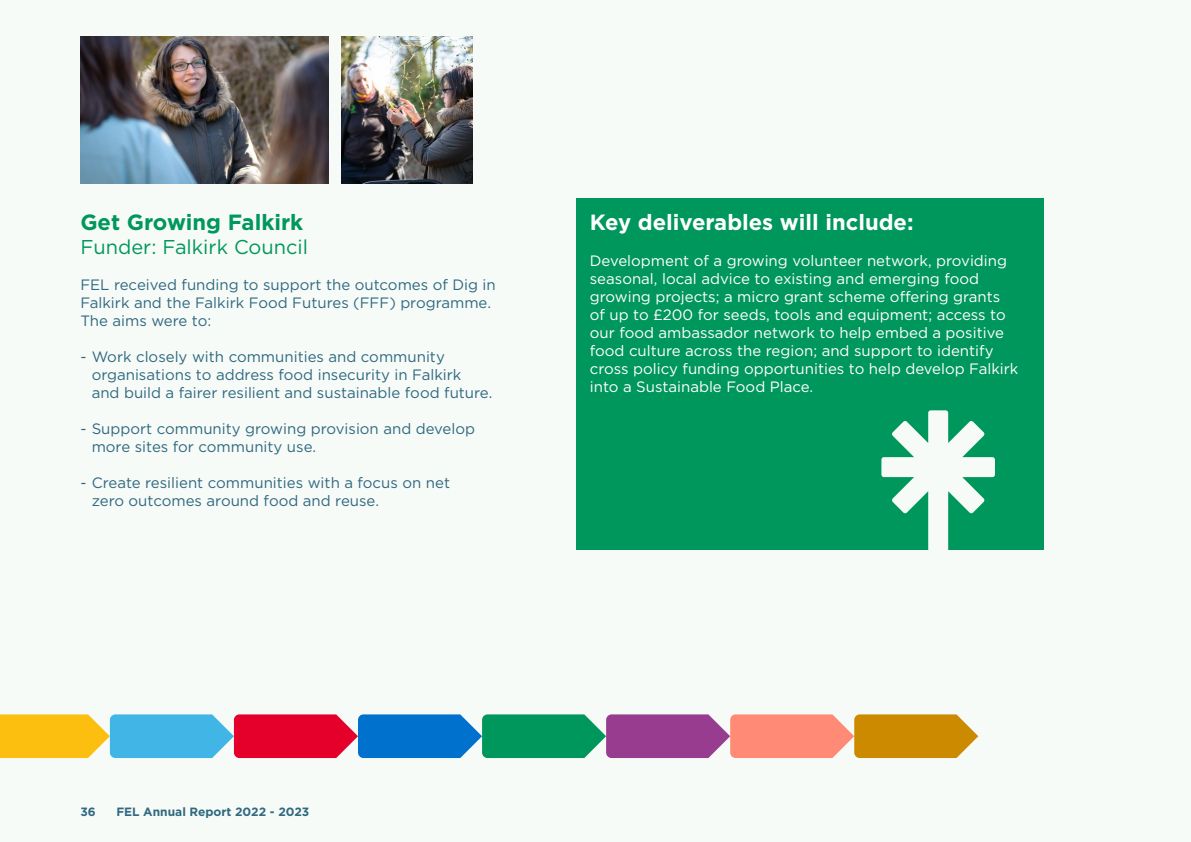
<style>
.page{position:relative;width:1191px;height:842px;background:#f7fbf8}
.page>*{position:absolute;margin:0;border:0;box-sizing:border-box;transform-origin:0 0}
.t1{font:700 22px "Gotham";color:#fff}
.t2{font:700 22px "Gotham";color:#00975c}
.t3{font:20px "Gotham";color:#00975c}
.t4{font:15px/18px "Gotham";color:#306980}
.t5{font:15px/18px "Gotham";color:#fff}
.t6{font:700 12px "Gotham";color:#306980}
</style>
<div class="page">
<div style="left:575px;top:198px;width:468px;height:352px;background:#00975c"></div>
<svg style="left:881px;top:410px;width:114px;height:140px"></svg>
<img style="left:80px;top:36px;width:249px;height:148px">
<img style="left:342px;top:36px;width:130px;height:148px">
<svg style="left:0;top:714px;width:978px;height:44px;background:#988578"></svg>
<h1 class="t2" style="left:80px;top:208px;width:224px">Get Growing Falkirk</h1>
<h2 class="t3" style="left:80px;top:234px;width:229px">Funder: Falkirk Council</h2>
<p class="t4" style="left:80px;top:276px;width:417px">FEL received funding to support the outcomes of Dig in<br>Falkirk and the Falkirk Food Futures (FFF) programme.<br>The aims were to:</p>
<p class="t4" style="left:92px;top:348px;width:402px;text-indent:-11px">- Work closely with communities and community organisations to address food insecurity in Falkirk and build a fairer resilient and sustainable food future.</p>
<p class="t4" style="left:92px;top:420px;width:385px;text-indent:-11px">- Support community growing provision and develop more sites for community use.</p>
<p class="t4" style="left:92px;top:474px;width:360px;text-indent:-11px">- Create resilient communities with a focus on net zero outcomes around food and reuse.</p>
<h1 class="t1" style="left:590px;top:208px;width:325px">Key deliverables will include:</h1>
<p class="t5" style="left:590px;top:252px;width:430px">Development of a growing volunteer network, providing seasonal, local advice to existing and emerging food growing projects; a micro grant scheme offering grants of up to £200 for seeds, tools and equipment; access to our food ambassador network to help embed a positive food culture across the region; and support to identify cross policy funding opportunities to help develop Falkirk into a Sustainable Food Place.</p>
<p class="t6" style="left:80px;top:803px;width:17px">36</p>
<p class="t6" style="left:116px;top:803px;width:194px">FEL Annual Report 2022 - 2023</p>
</div>
